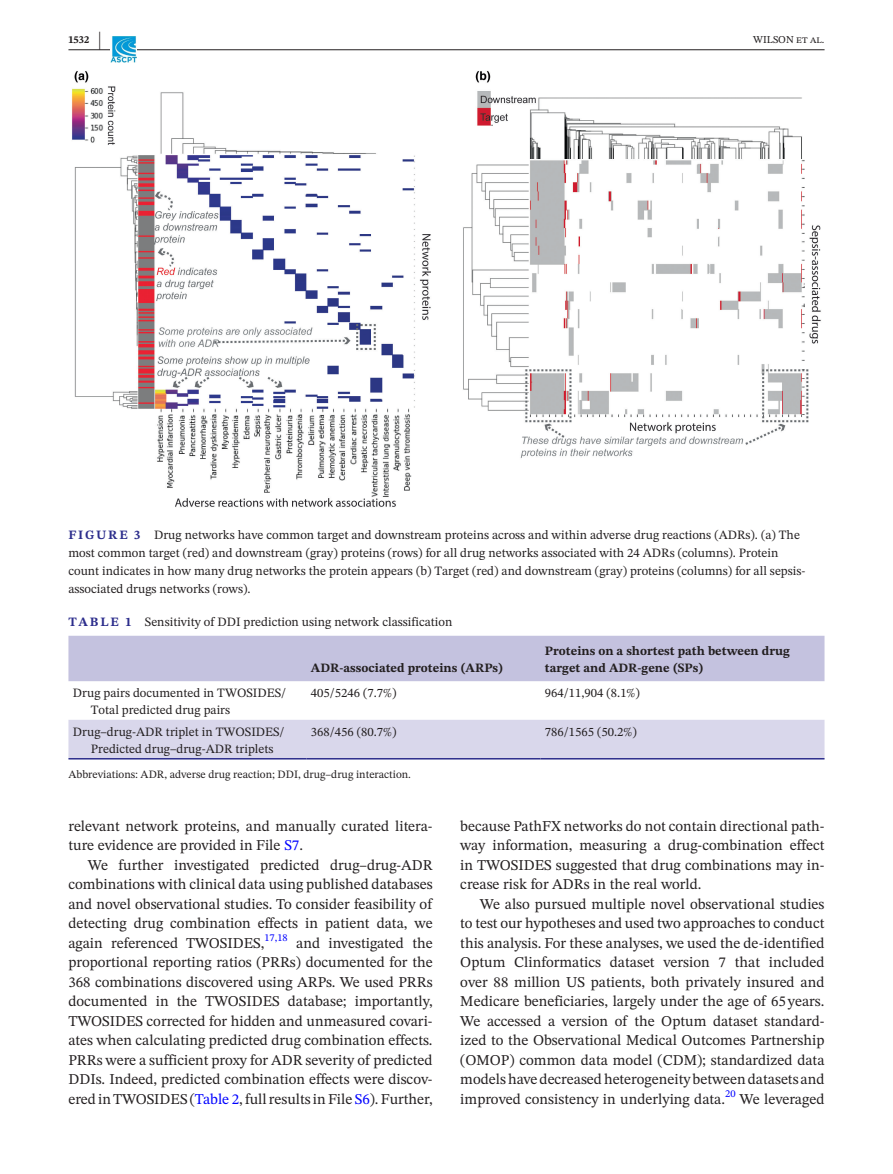
<style>
.page{position:relative;width:893px;height:1174px;background:#fff}
.page>*{position:absolute;margin:0;border:0;box-sizing:border-box;transform-origin:0 0}
.t1{font:15px/19.5px "STIX Two Text";color:#231f20;text-align:justify}
.t2{font:12.75px/18px "STIX Two Text";color:#231f20}
.t3{font:700 12.75px/17.2px "STIX Two Text";color:#231f20}
.t4{font:11.25px "STIX Two Text";color:#231f20}
.t5{font:10.5px "STIX Two Text";color:#231f20}
.t6{font:10.5px "STIX Two Text";color:#00f}
.t7{font:700 10.5px "STIX Two Text";color:#231f20}
.s1{font-size:21px}
.s2{font-weight:700;color:#2c2d8c}
.s3{color:#00f}
</style>
<div class="page">
<hr style="left:68px;top:49px;width:756px;height:1px;background:#231f20">
<img style="left:111px;top:37px;width:25px;height:25px">
<img style="left:72px;top:71px;width:749px;height:436px">
<div style="left:68px;top:636px;width:756px;height:45px;background:#c4c2df"></div>
<div style="left:68px;top:720px;width:756px;height:38px;background:#d9d7eb"></div>
<hr style="left:68px;top:758px;width:238px;height:1px;background:#2c2d8c">
<hr style="left:306px;top:758px;width:234px;height:1px;background:#2c2d8c">
<hr style="left:540px;top:758px;width:284px;height:1px;background:#2c2d8c">
<p class="t7" style="left:68px;top:32px;width:34px">1532 <span class="s1">|</span></p>
<p class="t5" style="left:753px;top:32px;width:73px">WILSON et al.</p>
<p class="t2" style="left:68px;top:526px;width:738px"><span class="s2">FIGURE 3</span> Drug networks have common target and downstream proteins across and within adverse drug reactions (ADRs). (a) The most common target (red) and downstream (gray) proteins (rows) for all drug networks associated with 24 ADRs (columns). Protein count indicates in how many drug networks the protein appears (b) Target (red) and downstream (gray) proteins (columns) for all sepsis&shy;associated drugs networks (rows).</p>
<p class="t2" style="left:68px;top:612px;width:386px"><span class="s2">TABLE 1</span> Sensitivity of DDI prediction using network classification</p>
<p class="t3" style="left:311px;top:659px;width:194px">ADR-associated proteins (ARPs)</p>
<p class="t3" style="left:545px;top:642px;width:246px">Proteins on a shortest path between drug target and ADR-gene (SPs)</p>
<p class="t2" style="left:91px;top:683px;width:197px;line-height:17.2px;text-indent:-18px">Drug pairs documented in TWOSIDES/<br>Total predicted drug pairs</p>
<p class="t2" style="left:311px;top:683px;width:87px">405/5246 (7.7%)</p>
<p class="t2" style="left:545px;top:683px;width:96px">964/11,904 (8.1%)</p>
<p class="t2" style="left:73px;top:722px;width:213px;line-height:17.2px;text-align:center">Drug–drug-ADR triplet in TWOSIDES/<br>Predicted drug–drug-ADR triplets</p>
<p class="t2" style="left:311px;top:722px;width:87px">368/456 (80.7%)</p>
<p class="t2" style="left:545px;top:722px;width:93px">786/1565 (50.2%)</p>
<p class="t4" style="left:68px;top:765px;width:344px">Abbreviations: ADR, adverse drug reaction; DDI, drug–drug interaction.</p>
<p class="t1" style="left:68px;top:816px;width:366px">relevant network proteins, and manually curated litera&shy;ture evidence are provided in File <span class="s3">S7</span>.</p>
<p class="t1" style="left:68px;top:855px;width:366px;text-indent:20px">We further investigated predicted drug–drug-ADR combinations with clinical data using published databases and novel observational studies. To consider feasibility of detecting drug combination effects in patient data, we again referenced TWOSIDES,</p>
<p class="t6" style="left:264px;top:930px;width:25px">17,18</p>
<p class="t1" style="left:68px;top:933px;width:366px;text-indent:228px">and investigated the proportional reporting ratios (PRRs) documented for the 368 combinations discovered using ARPs. We used PRRs documented in the TWOSIDES database; importantly, TWOSIDES corrected for hidden and unmeasured covari&shy;ates when calculating predicted drug combination effects.<br>PRRs were a sufficient proxy for ADR severity of predicted DDIs. Indeed, predicted combination effects were discov&shy;ered in TWOSIDES (<span class="s3">Table 2</span>, full results in File <span class="s3">S6</span>). Further,</p>
<p class="t1" style="left:460px;top:816px;width:366px">because PathFX networks do not contain directional path&shy;way information, measuring a drug-combination effect in TWOSIDES suggested that drug combinations may in&shy;crease risk for ADRs in the real world.</p>
<p class="t1" style="left:460px;top:894px;width:366px;text-indent:20px">We also pursued multiple novel observational studies to test our hypotheses and used two approaches to conduct this analysis. For these analyses, we used the de-identified Optum Clinformatics dataset version 7 that included over 88 million US patients, both privately insured and Medicare beneficiaries, largely under the age of 65 years.<br>We accessed a version of the Optum dataset standard&shy;ized to the Observational Medical Outcomes Partnership (OMOP) common data model (CDM); standardized data models have decreased heterogeneity between datasets and improved consistency in underlying data.</p>
<p class="t6" style="left:725px;top:1086px;width:12px">20</p>
<p class="t1" style="left:740px;top:1089px;width:86px">We leveraged</p>
</div>
